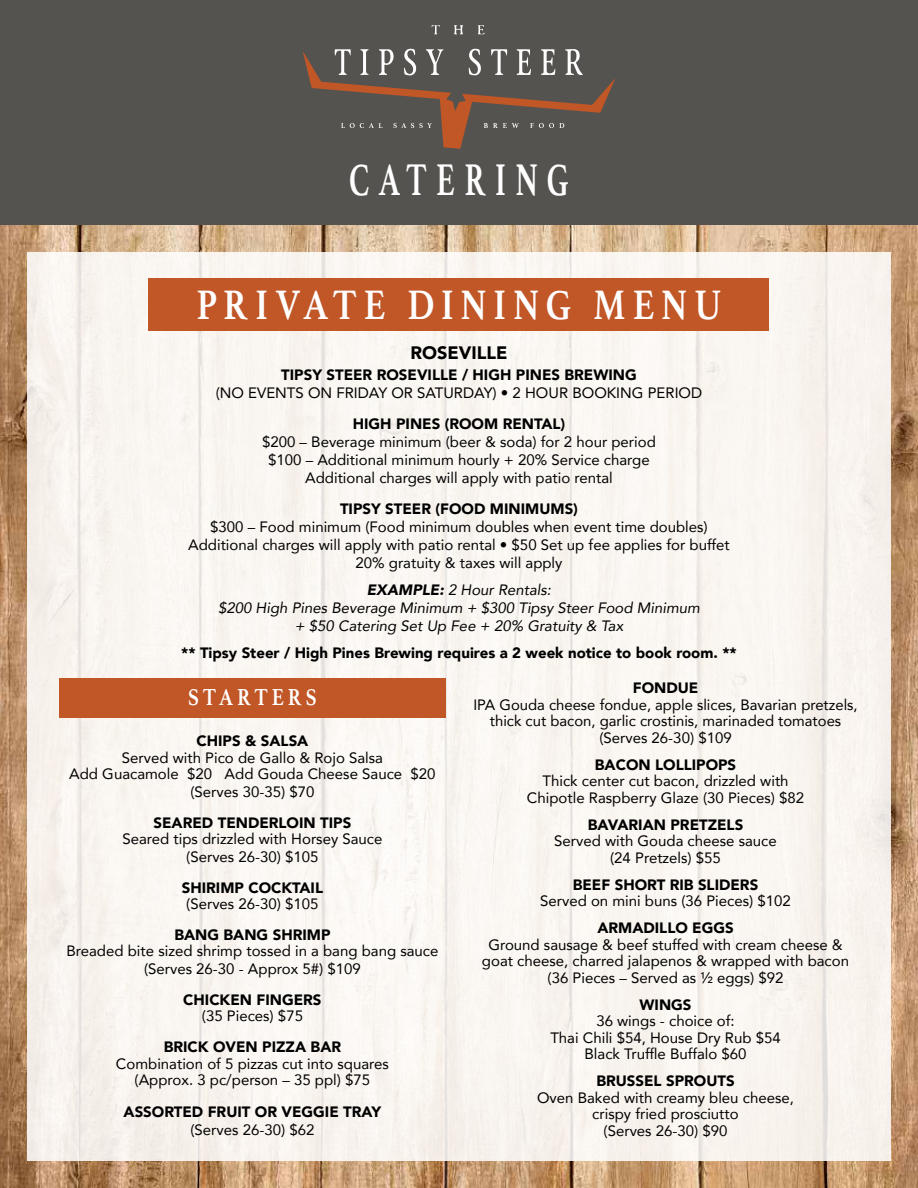
<style>
.page{position:relative;width:918px;height:1188px;background:#fff}
.page>*{position:absolute;margin:0;border:0;box-sizing:border-box;transform-origin:0 0}
.t1{font:700 46.65px "Athelas";letter-spacing:.3em;color:#fff;scale:.67 1}
.t2{font:700 43.2px "Athelas";letter-spacing:.19em;color:#fff;scale:.83 1}
.t3{font:700 24.3px "Athelas";letter-spacing:.195em;color:#fff;scale:.83 1}
.t4{font:900 18px "Avenir";color:#000}
.t5{font:15px/16.5px "Avenir";color:#000;text-align:center}
.t6{font:900 15px "Avenir";color:#000}
.t7{font:italic 15px/18px "Avenir";color:#000;text-align:center}
.s1{font-weight:900}
</style>
<div class="page">
<img style="left:0;top:224px;width:918px;height:964px">
<div style="left:27px;top:253px;width:864px;height:908px;background:#f9f5f0"></div>
<div style="left:0;top:0;width:918px;height:224px;background:#55534f"></div>
<div style="left:148px;top:278px;width:622px;height:53px;background:#c15627"></div>
<div style="left:59px;top:678px;width:387px;height:40px;background:#c15627"></div>
<svg style="left:454px;top:25px;width:9px;height:9px"></svg>
<svg style="left:478px;top:25px;width:7px;height:9px"></svg>
<svg style="left:432px;top:25px;width:8px;height:9px"></svg>
<svg style="left:303px;top:49px;width:312px;height:100px"></svg>
<h1 class="t1" style="left:349px;top:142px;width:329px">CATERING</h1>
<h2 class="t2" style="left:196px;top:269px;width:634px">PRIVATE DINING MENU</h2>
<p class="t4" style="left:411px;top:337px;width:98px">ROSEVILLE</p>
<p class="t6" style="left:281px;top:362px;width:357px">TIPSY STEER ROSEVILLE / HIGH PINES BREWING</p>
<p class="t5" style="left:216px;top:385px;width:488px">(NO EVENTS ON FRIDAY OR SATURDAY) • 2 HOUR BOOKING PERIOD</p>
<p class="t6" style="left:353px;top:411px;width:214px">HIGH PINES (ROOM RENTAL)</p>
<p class="t5" style="left:262px;top:432px;width:395px;line-height:18px">$200 – Beverage minimum (beer &amp; soda) for 2 hour period $100 – Additional minimum hourly + 20% Service charge<br>Additional charges will apply with patio rental</p>
<p class="t6" style="left:340px;top:496px;width:239px">TIPSY STEER (FOOD MINIMUMS)</p>
<p class="t5" style="left:188px;top:517px;width:543px;line-height:18px">$300 – Food minimum (Food minimum doubles when event time doubles)<br>Additional charges will apply with patio rental • $50 Set up fee applies for buffet<br>20% gratuity &amp; taxes will apply</p>
<p class="t7" style="left:218px;top:580px;width:483px"><span class="s1">EXAMPLE:</span> 2 Hour Rentals:<br>$200 High Pines Beverage Minimum + $300 Tipsy Steer Food Minimum + $50 Catering Set Up Fee + 20% Gratuity &amp; Tax</p>
<p class="t6" style="left:181px;top:640px;width:557px">** Tipsy Steer / High Pines Brewing requires a 2 week notice to book room. **</p>
<h3 class="t3" style="left:188px;top:678px;width:157px">STARTERS</h3>
<p class="t6" style="left:196px;top:728px;width:113px">CHIPS &amp; SALSA</p>
<p class="t5" style="left:69px;top:749px;width:368px">Served with Pico de Gallo &amp; Rojo Salsa<br>Add Guacamole $20 Add Gouda Cheese Sauce $20</p>
<p class="t5" style="left:190px;top:783px;width:125px">(Serves 30-35) $70</p>
<p class="t6" style="left:154px;top:810px;width:199px">SEARED TENDERLOIN TIPS</p>
<p class="t5" style="left:122px;top:830px;width:262px;line-height:18px">Seared tips drizzled with Horsey Sauce (Serves 26-30) $105</p>
<p class="t6" style="left:182px;top:875px;width:143px">SHIRIMP COCKTAIL</p>
<p class="t5" style="left:186px;top:895px;width:134px">(Serves 26-30) $105</p>
<p class="t6" style="left:174px;top:922px;width:158px">BANG BANG SHRIMP</p>
<p class="t5" style="left:66px;top:942px;width:374px;line-height:18px">Breaded bite sized shrimp tossed in a bang bang sauce (Serves 26-30 - Approx 5#) $109</p>
<p class="t6" style="left:183px;top:987px;width:140px">CHICKEN FINGERS</p>
<p class="t5" style="left:202px;top:1008px;width:103px">(35 Pieces) $75</p>
<p class="t6" style="left:164px;top:1034px;width:179px">BRICK OVEN PIZZA BAR</p>
<p class="t5" style="left:116px;top:1055px;width:274px">Combination of 5 pizzas cut into squares (Approx. 3 pc/person – 35 ppl) $75</p>
<p class="t6" style="left:124px;top:1099px;width:259px">ASSORTED FRUIT OR VEGGIE TRAY</p>
<p class="t5" style="left:190px;top:1122px;width:125px">(Serves 26-30) $62</p>
<p class="t6" style="left:633px;top:675px;width:67px">FONDUE</p>
<p class="t5" style="left:473px;top:696px;width:386px">IPA Gouda cheese fondue, apple slices, Bavarian pretzels, thick cut bacon, garlic crostinis, marinaded tomatoes (Serves 26-30) $109</p>
<p class="t6" style="left:595px;top:752px;width:143px">BACON LOLLIPOPS</p>
<p class="t5" style="left:527px;top:772px;width:279px">Thick center cut bacon, drizzled with<br>Chipotle Raspberry Glaze (30 Pieces) $82</p>
<p class="t6" style="left:588px;top:812px;width:157px">BAVARIAN PRETZELS</p>
<p class="t5" style="left:554px;top:832px;width:224px">Served with Gouda cheese sauce (24 Pretzels) $55</p>
<p class="t6" style="left:573px;top:872px;width:187px">BEEF SHORT RIB SLIDERS</p>
<p class="t5" style="left:540px;top:892px;width:252px">Served on mini buns (36 Pieces) $102</p>
<p class="t6" style="left:597px;top:915px;width:138px">ARMADILLO EGGS</p>
<p class="t5" style="left:482px;top:936px;width:369px">Ground sausage &amp; beef stuffed with cream cheese &amp; goat cheese, charred jalapenos &amp; wrapped with bacon (36 Pieces – Served as ½ eggs) $92</p>
<p class="t6" style="left:640px;top:992px;width:53px">WINGS</p>
<p class="t5" style="left:550px;top:1012px;width:232px">36 wings - choice of:<br>Thai Chili $54, House Dry Rub $54<br>Black Truffle Buffalo $60</p>
<p class="t6" style="left:596px;top:1068px;width:140px">BRUSSEL SPROUTS</p>
<p class="t5" style="left:537px;top:1089px;width:258px">Oven Baked with creamy bleu cheese, crispy fried prosciutto<br>(Serves 26-30) $90</p>
</div>
